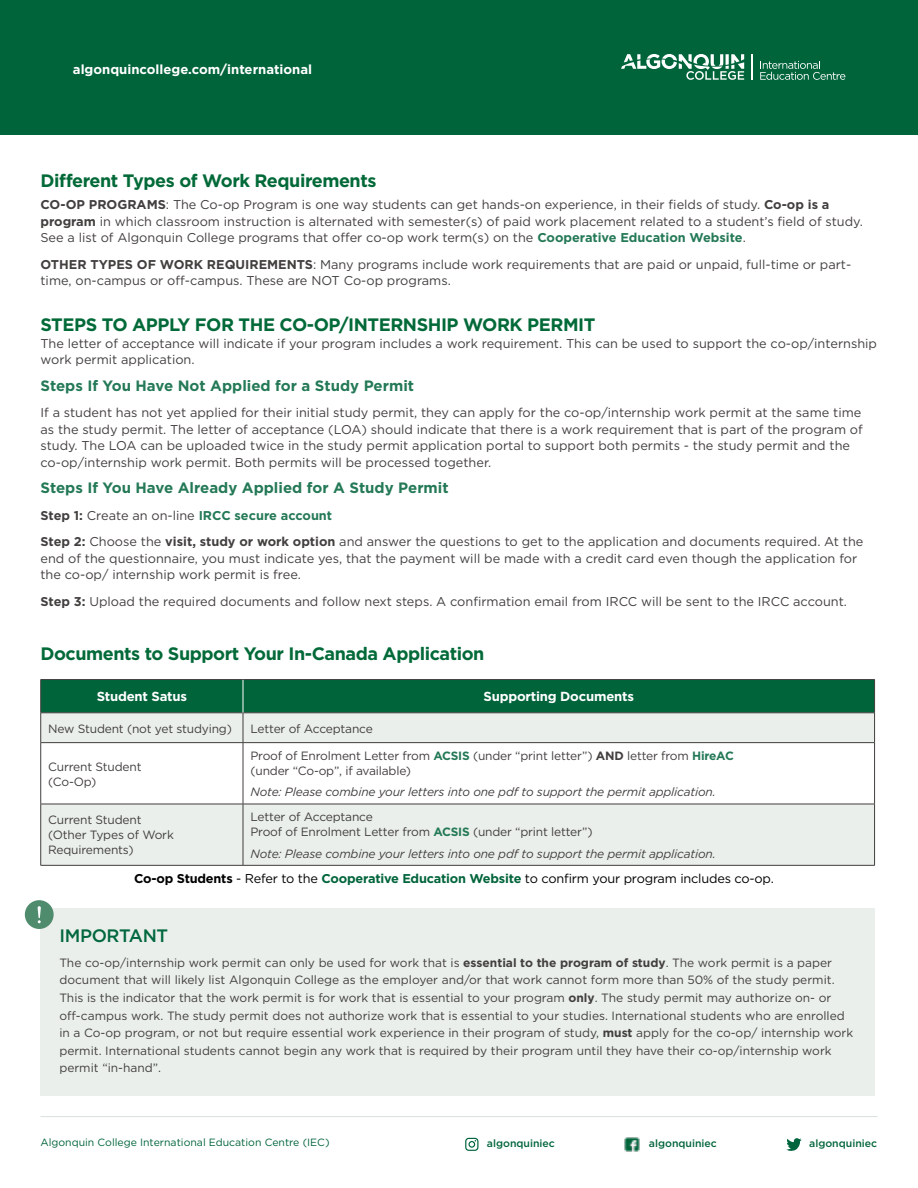
<style>
.page{position:relative;width:918px;height:1188px;background:#fff}
.page>*{position:absolute;margin:0;border:0;box-sizing:border-box;transform-origin:0 0}
.t1{font:700 18px "Gotham";letter-spacing:-.025em;color:#026938}
.t2{font:500 18px "Gotham";letter-spacing:-.02em;color:#00673e}
.t3{font:700 15px "Gotham";color:#247957}
.t4{font:700 13.2px "Gotham";letter-spacing:-.015em;color:#fff}
.t5{font:12.75px/16.5px "Gotham";color:#423f3e}
.t6{font:12.75px "Gotham";letter-spacing:-.015em;color:#000}
.t7{font:12px/17.7px "Gotham";color:#423f3e}
.t8{font:italic 12px "Gotham";letter-spacing:-.015em;color:#423f3e}
.t9{font:10.5px "Gotham";color:#00643b}
.t10{font:500 10.5px "Gotham";color:#00643b}
.s1{font-weight:700}
.s2{font-weight:700;color:#247957}
.s3{font-weight:700;color:#00643b}
</style>
<div class="page">
<div style="left:0;top:0;width:918px;height:135px;background:#00643b"></div>
<hr style="left:40px;top:1116px;width:838px;height:1px;background:#dae4de">
<svg style="left:621px;top:54px;width:123px;height:26px"></svg>
<svg style="left:760px;top:61px;width:85px;height:19px"></svg>
<svg style="left:752px;top:54px;width:1px;height:26px"></svg>
<div style="left:40px;top:908px;width:835px;height:188px;background:#eaefeb"></div>
<svg style="left:786px;top:1138px;width:16px;height:13px"></svg>
<img style="left:624px;top:1137px;width:16px;height:15px">
<svg style="left:465px;top:1138px;width:13px;height:13px"></svg>
<svg style="left:25px;top:900px;width:29px;height:29px"></svg>
<svg style="left:41px;top:743px;width:833px;height:122px;fill:#eaefeb"></svg>
<hr style="left:40px;top:679px;width:203px;height:1px;background:#423f3e">
<hr style="left:243px;top:679px;width:632px;height:1px;background:#423f3e">
<svg style="left:40px;top:680px;width:835px;height:62px;background:#6da38c"></svg>
<hr style="left:40px;top:742px;width:203px;height:1px;background:#423f3e">
<hr style="left:40px;top:743px;width:1px;height:61px;background:#423f3e">
<hr style="left:243px;top:742px;width:632px;height:1px;background:#423f3e">
<hr style="left:243px;top:743px;width:1px;height:61px;background:#423f3e">
<hr style="left:874px;top:743px;width:1px;height:61px;background:#423f3e">
<hr style="left:40px;top:804px;width:203px;height:1px;background:#423f3e">
<hr style="left:40px;top:804px;width:1px;height:61px;background:#423f3e">
<hr style="left:243px;top:804px;width:632px;height:1px;background:#423f3e">
<hr style="left:243px;top:804px;width:1px;height:61px;background:#423f3e">
<hr style="left:874px;top:804px;width:1px;height:61px;background:#423f3e">
<hr style="left:40px;top:865px;width:203px;height:1px;background:#423f3e">
<hr style="left:243px;top:865px;width:632px;height:1px;background:#423f3e">
<hr style="left:243px;top:680px;width:1px;height:33px;background:#fff">
<p class="t4" style="left:73px;top:61px;width:241px">algonquincollege.com/international</p>
<h1 class="t1" style="left:40px;top:169px;width:337px">Different Types of Work Requirements</h1>
<p class="t5" style="left:40px;top:196px;width:824px"><span class="s1">CO-OP PROGRAMS</span>: The Co-op Program is one way students can get hands-on experience, in their fields of study. <span class="s1">Co-op is a program</span> in which classroom instruction is alternated with semester(s) of paid work placement related to a student’s field of study.<br>See a list of Algonquin College programs that offer co-op work term(s) on the <span class="s2">Cooperative Education Website</span>.</p>
<p class="t5" style="left:40px;top:256px;width:812px"><span class="s1">OTHER TYPES OF WORK REQUIREMENTS</span>: Many programs include work requirements that are paid or unpaid, full-time or part&shy;time, on-campus or off-campus. These are NOT Co-op programs.</p>
<h1 class="t1" style="left:40px;top:313px;width:556px">STEPS TO APPLY FOR THE CO-OP/INTERNSHIP WORK PERMIT</h1>
<p class="t5" style="left:40px;top:335px;width:838px">The letter of acceptance will indicate if your program includes a work requirement. This can be used to support the co-op/internship work permit application.</p>
<p class="t3" style="left:40px;top:375px;width:375px">Steps If You Have Not Applied for a Study Permit</p>
<p class="t5" style="left:40px;top:404px;width:824px">If a student has not yet applied for their initial study permit, they can apply for the co-op/internship work permit at the same time as the study permit. The letter of acceptance (LOA) should indicate that there is a work requirement that is part of the program of study. The LOA can be uploaded twice in the study permit application portal to support both permits - the study permit and the co-op/internship work permit. Both permits will be processed together.</p>
<p class="t3" style="left:40px;top:478px;width:410px">Steps If You Have Already Applied for A Study Permit</p>
<p class="t5" style="left:40px;top:501px;width:825px;line-height:26.5px"><span class="s1">Step 1:</span> Create an on-line <span class="s2">IRCC secure account<br></span><span class="s1">Step 2:</span> Choose the <span class="s1">visit, study or work option</span> and answer the questions to get to the application and documents required. At the</p>
<p class="t5" style="left:40px;top:550px;width:818px">end of the questionnaire, you must indicate yes, that the payment will be made with a credit card even though the application for the co-op/ internship work permit is free.</p>
<p class="t5" style="left:40px;top:592px;width:808px"><span class="s1">Step 3:</span> Upload the required documents and follow next steps. A confirmation email from IRCC will be sent to the IRCC account.</p>
<h1 class="t1" style="left:40px;top:642px;width:445px">Documents to Support Your In-Canada Application</h1>
<p class="t4" style="left:97px;top:688px;width:92px">Student Satus</p>
<p class="t4" style="left:484px;top:688px;width:152px">Supporting Documents</p>
<p class="t7" style="left:48px;top:719px;width:185px">New Student (not yet studying)</p>
<p class="t7" style="left:250px;top:719px;width:124px">Letter of Acceptance</p>
<p class="t7" style="left:48px;top:759px;width:95px;line-height:15px">Current Student (Co-Op)</p>
<p class="t7" style="left:250px;top:748px;width:485px;line-height:15px">Proof of Enrolment Letter from <span class="s2">ACSIS</span> (under “print letter”) <span class="s1">AND</span> letter from <span class="s2">HireAC </span>(under “Co-op”, if available)</p>
<p class="t8" style="left:250px;top:785px;width:467px">Note: Please combine your letters into one pdf to support the permit application.</p>
<p class="t7" style="left:48px;top:812px;width:127px;line-height:15px">Current Student (Other Types of Work<br>Requirements)</p>
<p class="t7" style="left:250px;top:809px;width:344px;line-height:15px">Letter of Acceptance<br>Proof of Enrolment Letter from <span class="s2">ACSIS</span> (under “print letter”)</p>
<p class="t8" style="left:250px;top:846px;width:467px">Note: Please combine your letters into one pdf to support the permit application.</p>
<p class="t6" style="left:134px;top:870px;width:641px"><span class="s1">Co-op Students</span> - Refer to the <span class="s3">Cooperative Education Website</span> to confirm your program includes co-op.</p>
<h1 class="t2" style="left:59px;top:924px;width:110px">IMPORTANT</h1>
<p class="t7" style="left:59px;top:953px;width:795px">The co-op/internship work permit can only be used for work that is <span class="s1">essential to the program of study</span>. The work permit is a paper document that will likely list Algonquin College as the employer and/or that work cannot form more than 50% of the study permit.<br>This is the indicator that the work permit is for work that is essential to your program <span class="s1">only</span>. The study permit may authorize on- or off-campus work. The study permit does not authorize work that is essential to your studies. International students who are enrolled in a Co-op program, or not but require essential work experience in their program of study, <span class="s1">must</span> apply for the co-op/ internship work permit. International students cannot begin any work that is required by their program until they have their co-op/internship work permit “in-hand”.</p>
<p class="t9" style="left:40px;top:1136px;width:291px">Algonquin College International Education Centre (IEC)</p>
<p class="t10" style="left:487px;top:1137px;width:70px">algonquiniec</p>
<p class="t10" style="left:649px;top:1137px;width:70px">algonquiniec</p>
<p class="t10" style="left:809px;top:1137px;width:70px">algonquiniec</p>
</div>
